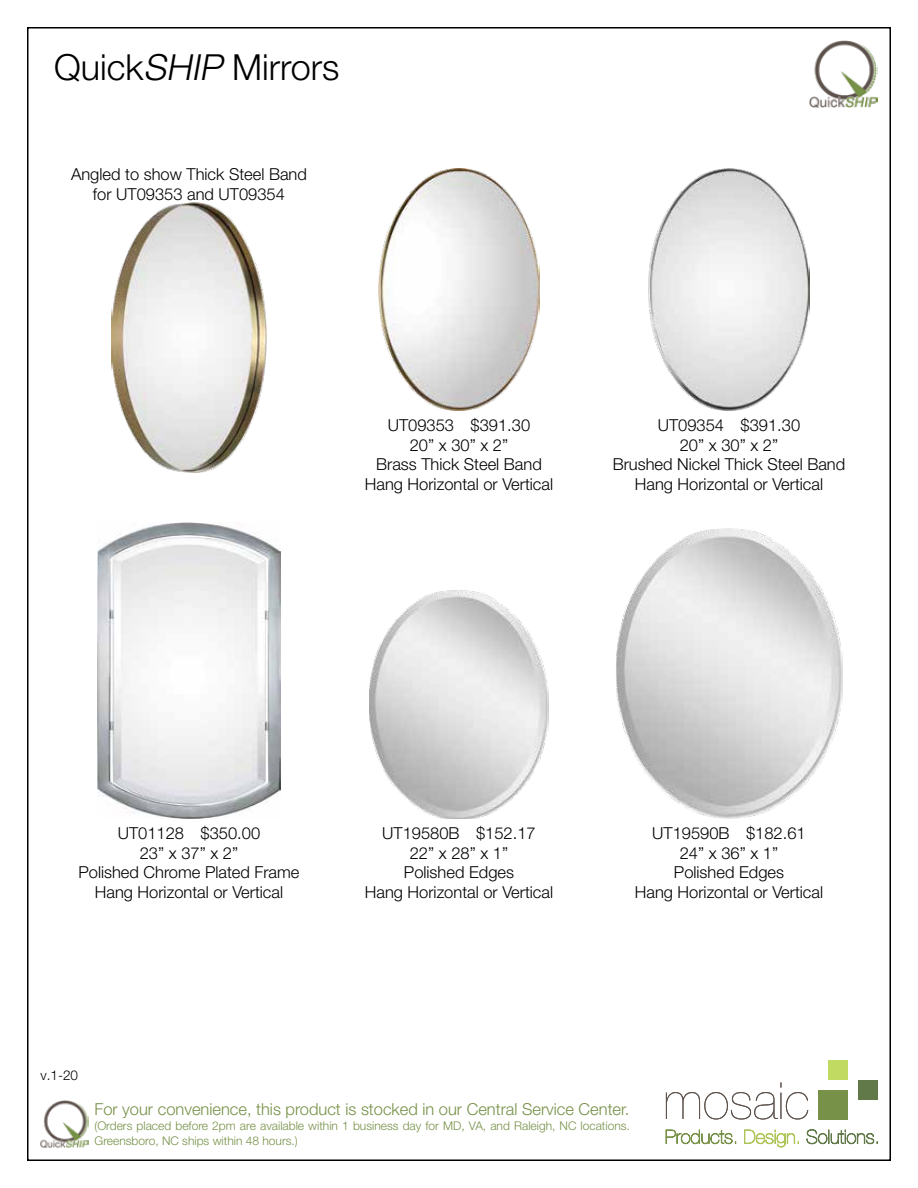
<style>
.page{position:relative;width:918px;height:1188px;background:#fff}
.page>*{position:absolute;margin:0;border:0;box-sizing:border-box;transform-origin:0 0}
.t1{font:300 36px "Helvetica Neue LT Pro";color:#000}
.t2{font:300 16.5px/19.8px "Helvetica Neue LT Pro";color:#000;text-align:center}
.t3{font:300 16.5px "Helvetica Neue LT Pro";color:#779148}
.t4{font:300 13.5px "Helvetica Neue LT Pro";color:#000}
.t5{font:300 12px/15px "Helvetica Neue LT Pro";color:#779148}
.s1{font-style:italic}
</style>
<div class="page">
<div style="left:818px;top:1090px;width:30px;height:29px;background:#779148"></div>
<div style="left:828px;top:1060px;width:20px;height:20px;background:#c1da61"></div>
<div style="left:858px;top:1080px;width:19px;height:20px;background:#617949"></div>
<svg style="left:666px;top:1082px;width:142px;height:37px"></svg>
<svg style="left:666px;top:1129px;width:70px;height:15px"></svg>
<svg style="left:744px;top:1129px;width:55px;height:19px"></svg>
<svg style="left:806px;top:1129px;width:72px;height:16px"></svg>
<img style="left:809px;top:40px;width:69px;height:68px">
<img style="left:41px;top:1100px;width:47px;height:48px">
<img style="left:111px;top:203px;width:156px;height:270px">
<img style="left:378px;top:168px;width:162px;height:243px">
<img style="left:649px;top:168px;width:160px;height:243px">
<img style="left:97px;top:522px;width:184px;height:297px">
<img style="left:369px;top:590px;width:180px;height:229px">
<img style="left:616px;top:529px;width:227px;height:290px">
<h1 class="t1" style="left:54px;top:45px;width:287px">Quick<span class="s1">SHIP</span> Mirrors</h1>
<p class="t2" style="left:71px;top:164px;width:237px">Angled to show Thick Steel Band for UT09353 and UT09354</p>
<p class="t2" style="left:365px;top:415px;width:190px">UT09353 $391.30<br>20” x 30” x 2”<br>Brass Thick Steel Band<br>Hang Horizontal or Vertical</p>
<p class="t2" style="left:613px;top:415px;width:234px">UT09354 $391.30<br>20” x 30” x 2”<br>Brushed Nickel Thick Steel Band<br>Hang Horizontal or Vertical</p>
<p class="t2" style="left:79px;top:823px;width:222px">UT01128 $350.00<br>23” x 37” x 2”<br>Polished Chrome Plated Frame<br>Hang Horizontal or Vertical</p>
<p class="t2" style="left:365px;top:823px;width:190px">UT19580B $152.17<br>22” x 28” x 1”<br>Polished Edges<br>Hang Horizontal or Vertical</p>
<p class="t2" style="left:635px;top:823px;width:190px">UT19590B $182.61<br>24” x 36” x 1”<br>Polished Edges<br>Hang Horizontal or Vertical</p>
<p class="t4" style="left:40px;top:1067px;width:39px">v.1-20</p>
<p class="t3" style="left:94px;top:1099px;width:536px">For your convenience, this product is stocked in our Central Service Center.</p>
<p class="t5" style="left:94px;top:1118px;width:537px">(Orders placed before 2pm are available within 1 business day for MD, VA, and Raleigh, NC locations.<br>Greensboro, NC ships within 48 hours.)</p>
</div>
